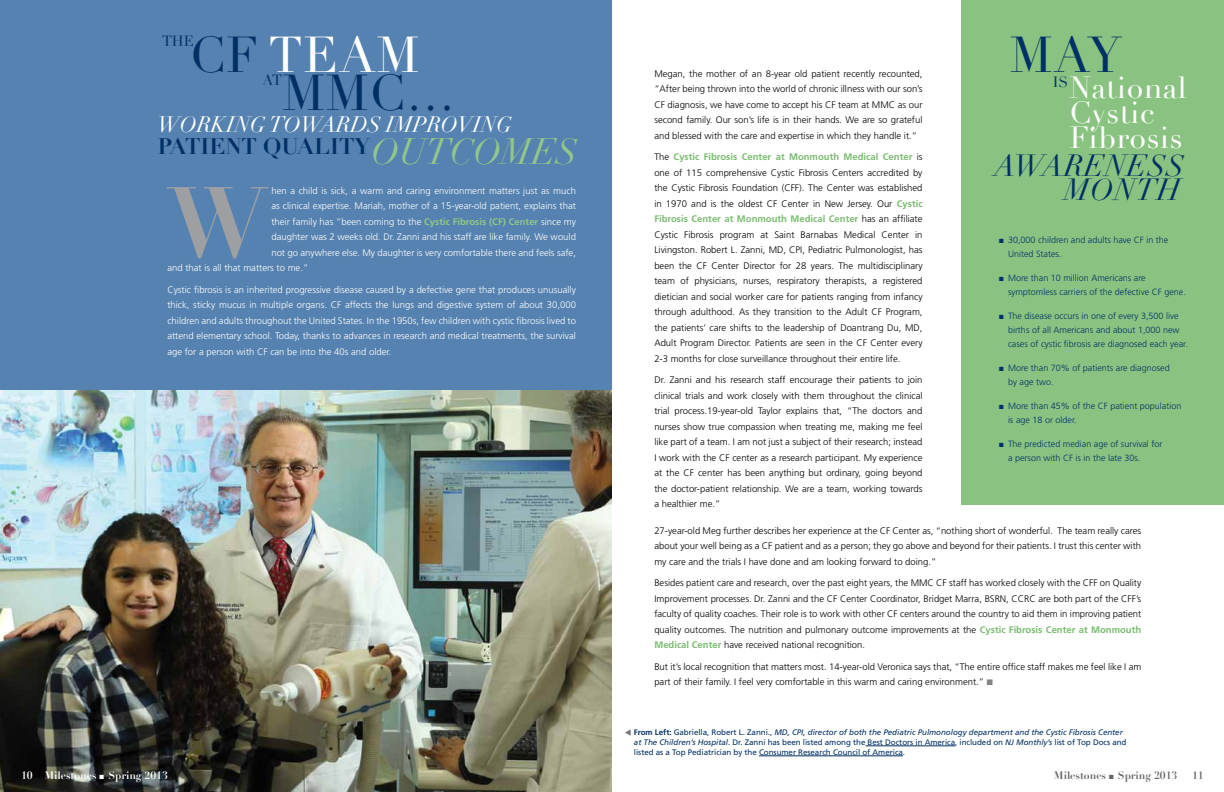
<style>
.page{position:relative;width:1224px;height:792px;background:#fff}
.page>*{position:absolute;margin:0;border:0;box-sizing:border-box;transform-origin:0 0}
.t1{font:700 96.6px "Didot";color:#9d9fa2}
.t2{font:49.2px "Didot";letter-spacing:.02em;color:#003065}
.t3{font:49.2px "Didot";letter-spacing:.02em;color:#fff}
.t4{font:italic 36px "Didot";letter-spacing:-.005em;color:#93c789}
.t5{font:30px/24.6px "Didot";letter-spacing:.02em;color:#fff;text-align:center}
.t6{font:italic 30px/24.6px "Didot";letter-spacing:.02em;color:#003065;text-align:right}
.t7{font:italic 22px "Didot";letter-spacing:-.005em;color:#fff}
.t8{font:700 22px "Didot";color:#003065}
.t9{font:14.6px "Didot";color:#003065}
.t10{font:700 10.5px "Didot";color:#fff}
.t11{font:700 10.5px "Didot";color:#636466}
.t12{font:300 9.5px/15.5px "Frutiger";color:#000;text-align:justify}
.t13{font:300 9.5px/15.5px "Frutiger";color:#fff;text-align:justify}
.t14{font:300 9px/14px "Frutiger";color:#003065}
.t15{font:8px/10px "Frutiger";letter-spacing:-.005em;color:#003065}
.s1{color:#003065}
.s2{font-weight:700;color:#93c789}
.s3{font-weight:700;color:#79bc6f}
.s4{color:#808285}
.s5{font-weight:700}
.s6{font-style:italic}
</style>
<div class="page">
<div style="left:0;top:0;width:612px;height:792px;background:#5582b0"></div>
<img style="left:0;top:390px;width:612px;height:402px">
<hr style="left:865px;top:746px;width:90px;height:1px;background:#003065">
<hr style="left:759px;top:756px;width:144px;height:1px;background:#003065">
<div style="left:962px;top:0;width:262px;height:505px;background:#8ac381"></div>
<h3 class="t9" style="left:162px;top:32px;width:34px">THE</h3>
<h2 class="t3" style="left:190px;top:26px;width:231px"><span class="s1">CF</span> TEAM</h2>
<h3 class="t9" style="left:263px;top:72px;width:21px">AT</h3>
<h3 class="t7" style="left:158px;top:111px;width:357px">WORKING TOWARDS IMPROVING</h3>
<h2 class="t2" style="left:282px;top:64px;width:175px">MMC…</h2>
<h3 class="t8" style="left:158px;top:132px;width:15px">PATIENT</h3>
<h3 class="t8" style="left:263px;top:132px;width:34px">QUALIT</h3>
<h3 class="t4" style="left:355px;top:129px;width:225px"><sup>Y</sup>OUTCOMES</h3>
<h1 class="t1" style="left:167px;top:162px;width:102px">W</h1>
<p class="t13" style="left:271px;top:183px;width:306px">hen a child is sick, a warm and caring environment matters just as much</p>
<p class="t13" style="left:271px;top:198px;width:306px">as clinical expertise. Mariah, mother of a 15-year-old patient, explains that</p>
<p class="t13" style="left:271px;top:214px;width:306px">their family has “been coming to the <span class="s2">Cystic Fibrosis (CF) Center</span> since my</p>
<p class="t13" style="left:271px;top:229px;width:306px">daughter was 2 weeks old. Dr. Zanni and his staff are like family. We would</p>
<p class="t13" style="left:271px;top:245px;width:306px">not go anywhere else. My daughter is very comfortable there and feels safe,</p>
<p class="t13" style="left:167px;top:260px;width:142px">and that is all that matters to me.”</p>
<p class="t13" style="left:167px;top:282px;width:410px">Cystic fibrosis is an inherited progressive disease caused by a defective gene that produces unusually thick, sticky mucus in multiple organs. CF affects the lungs and digestive system of about 30,000 children and adults throughout the United States. In the 1950s, few children with cystic fibrosis lived to attend elementary school. Today, thanks to advances in research and medical treatments, the survival age for a person with CF can be into the 40s and older.</p>
<h2 class="t2" style="left:1010px;top:26px;width:114px">MAY</h2>
<h3 class="t5" style="left:1053px;top:76px;width:136px"><sup>IS</sup>National<br>Cystic<br>Fibrosis</h3>
<h3 class="t6" style="left:994px;top:153px;width:192px">AWARENESS<br>MONTH</h3>
<p class="t12" style="left:654px;top:66px;width:270px">Megan, the mother of an 8-year old patient recently recounted, “After being thrown into the world of chronic illness with our son’s CF diagnosis, we have come to accept his CF team at MMC as our second family. Our son’s life is in their hands. We are so grateful and blessed with the care and expertise in which they handle it.”</p>
<p class="t12" style="left:654px;top:149px;width:270px">The <span class="s3">Cystic Fibrosis Center at Monmouth Medical Center</span> is one of 115 comprehensive Cystic Fibrosis Centers accredited by the Cystic Fibrosis Foundation (CFF). The Center was established in 1970 and is the oldest CF Center in New Jersey. Our <span class="s3">Cystic Fibrosis Center at Monmouth Medical Center</span> has an affiliate Cystic Fibrosis program at Saint Barnabas Medical Center in Livingston. Robert L. Zanni, MD, CPI, Pediatric Pulmonologist, has been the CF Center Director for 28 years. The multidisciplinary team of physicians, nurses, respiratory therapists, a registered dietician and social worker care for patients ranging from infancy through adulthood. As they transition to the Adult CF Program, the patients’ care shifts to the leadership of Doantrang Du, MD, Adult Program Director. Patients are seen in the CF Center every 2-3 months for close surveillance throughout their entire life.</p>
<p class="t12" style="left:654px;top:372px;width:270px">Dr. Zanni and his research staff encourage their patients to join clinical trials and work closely with them throughout the clinical trial process.19-year-old Taylor explains that, “The doctors and nurses show true compassion when treating me, making me feel like part of a team. I am not just a subject of their research; instead I work with the CF center as a research participant. My experience at the CF center has been anything but ordinary, going beyond the doctor-patient relationship. We are a team, working towards a healthier me.”</p>
<p class="t12" style="left:654px;top:523px;width:488px">27-year-old Meg further describes her experience at the CF Center as, “nothing short of wonderful. The team really cares about your well being as a CF patient and as a person; they go above and beyond for their patients. I trust this center with my care and the trials I have done and am looking forward to doing.”</p>
<p class="t12" style="left:654px;top:576px;width:488px">Besides patient care and research, over the past eight years, the MMC CF staff has worked closely with the CFF on Quality Improvement processes. Dr. Zanni and the CF Center Coordinator, Bridget Marra, BSRN, CCRC are both part of the CFF’s faculty of quality coaches. Their role is to work with other CF centers around the country to aid them in improving patient quality outcomes. The nutrition and pulmonary outcome improvements at the <span class="s3">Cystic Fibrosis Center at Monmouth Medical Center</span> have received national recognition.</p>
<p class="t12" style="left:654px;top:659px;width:488px">But it’s local recognition that matters most. 14-year-old Veronica says that, “The entire office staff makes me feel like I am part of their family. I feel very comfortable in this warm and caring environment.” <span class="s4">■</span></p>
<p class="t14" style="left:1008px;top:233px;width:162px;text-indent:-9px">■ 30,000 children and adults have CF in the<br>United States.</p>
<p class="t14" style="left:1008px;top:271px;width:179px;text-indent:-9px">■ More than 10 million Americans are symptomless carriers of the defective CF gene.</p>
<p class="t14" style="left:1008px;top:309px;width:181px;text-indent:-9px">■ The disease occurs in one of every 3,500 live births of all Americans and about 1,000 new cases of cystic fibrosis are diagnosed each year.</p>
<p class="t14" style="left:1008px;top:361px;width:163px;text-indent:-9px">■ More than 70% of patients are diagnosed by age two.</p>
<p class="t14" style="left:1008px;top:399px;width:175px;text-indent:-9px">■ More than 45% of the CF patient population is age 18 or older.</p>
<p class="t14" style="left:1008px;top:437px;width:156px;text-indent:-9px">■ The predicted median age of survival for a person with CF is in the late 30s.</p>
<p class="t15" style="left:634px;top:727px;width:494px"><span class="s5">From Left:</span> Gabriella, Robert L. Zanni., <span class="s6">MD, CPI, director of both the Pediatric Pulmonology department and the Cystic Fibrosis Center at The Children’s Hospital</span>. Dr. Zanni has been listed among the Best Doctors in America, included on <span class="s6">NJ Monthly’s</span> list of Top Docs and listed as a Top Pediatrician by the Consumer Research Council of America.</p>
<p class="t10" style="left:21px;top:769px;width:148px">10 Milestones ■ Spring 2013</p>
<p class="t11" style="left:1054px;top:769px;width:125px">Milestones ■ Spring 2013</p>
<p class="t11" style="left:1192px;top:769px;width:13px">11</p>
</div>
